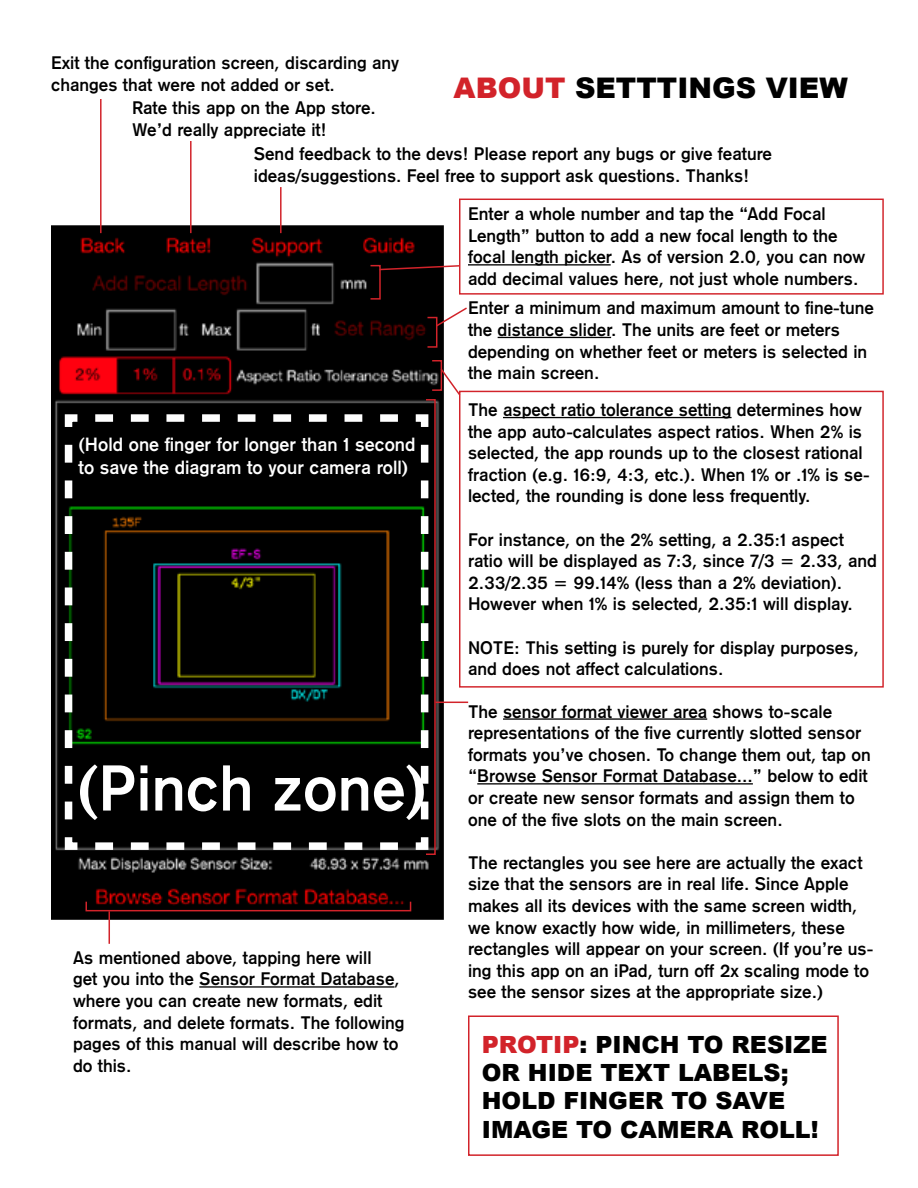
<style>
.page{position:relative;width:918px;height:1188px;background:#fff}
.page>*{position:absolute;margin:0;border:0;box-sizing:border-box;transform-origin:0 0}
.t1{font:63.9px "Gothic 725 BT Bold A";color:#fff}
.t2{font:900 28.35px "Arial";color:#000}
.t3{font:900 23.7px/28.5px "Arial";color:#000}
.t4{font:18.9px/22.8px "Gothic 725 BT Bold A";color:#fff}
.t5{font:18px/21.6px "Gothic 725 BT Bold A";color:#000}
.s1{color:#d2232a}
</style>
<div class="page">
<img style="left:55px;top:229px;width:385px;height:168px">
<div style="left:51px;top:225px;width:393px;height:695px;border:3px solid #000"></div>
<hr style="left:468px;top:264px;width:143px;height:2px;background:#000">
<hr style="left:498px;top:337px;width:113px;height:1px;background:#000">
<div style="left:427px;top:317px;width:10px;height:31px;border:2px solid #d2232a"></div>
<svg style="left:434px;top:306px;width:33px;height:22px"></svg>
<div style="left:370px;top:265px;width:11px;height:35px;border:2px solid #d2232a"></div>
<svg style="left:378px;top:264px;width:81px;height:7px"></svg>
<hr style="left:100px;top:99px;width:2px;height:134px;background:#d2232a">
<hr style="left:503px;top:718px;width:204px;height:2px;background:#000">
<hr style="left:477px;top:783px;width:276px;height:2px;background:#000">
<hr style="left:190px;top:141px;width:2px;height:92px;background:#d2232a">
<hr style="left:280px;top:187px;width:2px;height:46px;background:#d2232a">
<hr style="left:199px;top:986px;width:195px;height:2px;background:#000">
<img style="left:54px;top:397px;width:388px;height:522px">
<div style="left:425px;top:399px;width:11px;height:456px;border:2px solid #d2232a"></div>
<hr style="left:436px;top:702px;width:32px;height:1px;background:#d2232a">
<div style="left:431px;top:360px;width:11px;height:31px;border:2px solid #d2232a"></div>
<svg style="left:439px;top:367px;width:23px;height:30px"></svg>
<hr style="left:503px;top:417px;width:229px;height:1px;background:#000">
<div style="left:86px;top:901px;width:325px;height:10px;border:2px solid #d2232a"></div>
<hr style="left:109px;top:911px;width:1px;height:33px;background:#d2232a">
<div style="left:459px;top:391px;width:425px;height:297px;border:1px solid #d2232a"></div>
<div style="left:459px;top:199px;width:425px;height:96px;border:1px solid #d2232a"></div>
<div style="left:468px;top:1016px;width:371px;height:140px;border:2px solid #d2232a"></div>
<svg style="left:61px;top:411px;width:371px;height:443px;background:#0d0f0c"></svg>
<p class="t5" style="left:51px;top:52px;width:350px">Exit the configuration screen, discarding any changes that were not added or set.</p>
<h2 class="t2" style="left:454px;top:67px;width:396px"><span class="s1">ABOUT</span> SETTTINGS VIEW</h2>
<p class="t5" style="left:132px;top:97px;width:245px">Rate this app on the App store.<br>We’d really appreciate it!</p>
<p class="t5" style="left:254px;top:143px;width:520px">Send feedback to the devs! Please report any bugs or give feature ideas/suggestions. Feel free to support ask questions. Thanks!</p>
<p class="t4" style="left:79px;top:433px;width:338px">(Hold one finger for longer than 1 second to save the diagram to your camera roll)</p>
<h1 class="t1" style="left:77px;top:753px;width:352px">(Pinch zone)</h1>
<p class="t5" style="left:73px;top:947px;width:333px">As mentioned above, tapping here will<br>get you into the Sensor Format Database, where you can create new formats, edit formats, and delete formats. The following pages of this manual will describe how to do this.</p>
<p class="t5" style="left:468px;top:203px;width:399px">Enter a whole number and tap the “Add Focal Length” button to add a new focal length to the focal length picker. As of version 2.0, you can now add decimal values here, not just whole numbers.</p>
<p class="t5" style="left:468px;top:298px;width:407px">Enter a minimum and maximum amount to fine-tune the distance slider. The units are feet or meters depending on whether feet or meters is selected in the main screen.</p>
<p class="t5" style="left:468px;top:399px;width:403px">The aspect ratio tolerance setting determines how the app auto-calculates aspect ratios. When 2% is selected, the app rounds up to the closest rational fraction (e.g. 16:9, 4:3, etc.). When 1% or .1% is se&shy;lected, the rounding is done less frequently.</p>
<p class="t5" style="left:468px;top:529px;width:411px">For instance, on the 2% setting, a 2.35:1 aspect ratio will be displayed as 7:3, since 7/3 = 2.33, and 2.33/2.35 = 99.14% (less than a 2% deviation).<br>However when 1% is selected, 2.35:1 will display.</p>
<p class="t5" style="left:468px;top:637px;width:393px">NOTE: This setting is purely for display purposes, and does not affect calculations.</p>
<p class="t5" style="left:468px;top:701px;width:404px">The sensor format viewer area shows to-scale representations of the five currently slotted sensor formats you’ve chosen. To change them out, tap on “Browse Sensor Format Database...” below to edit or create new sensor formats and assign them to one of the five slots on the main screen.</p>
<p class="t5" style="left:468px;top:852px;width:407px">The rectangles you see here are actually the exact size that the sensors are in real life. Since Apple makes all its devices with the same screen width, we know exactly how wide, in millimeters, these rectangles will appear on your screen. (If you’re us&shy;ing this app on an iPad, turn off 2x scaling mode to see the sensor sizes at the appropriate size.)</p>
<h3 class="t3" style="left:482px;top:1029px;width:347px"><span class="s1">PROTIP</span>: PINCH TO RESIZE<br>OR HIDE TEXT LABELS;<br>HOLD FINGER TO SAVE<br>IMAGE TO CAMERA ROLL!</h3>
</div>
